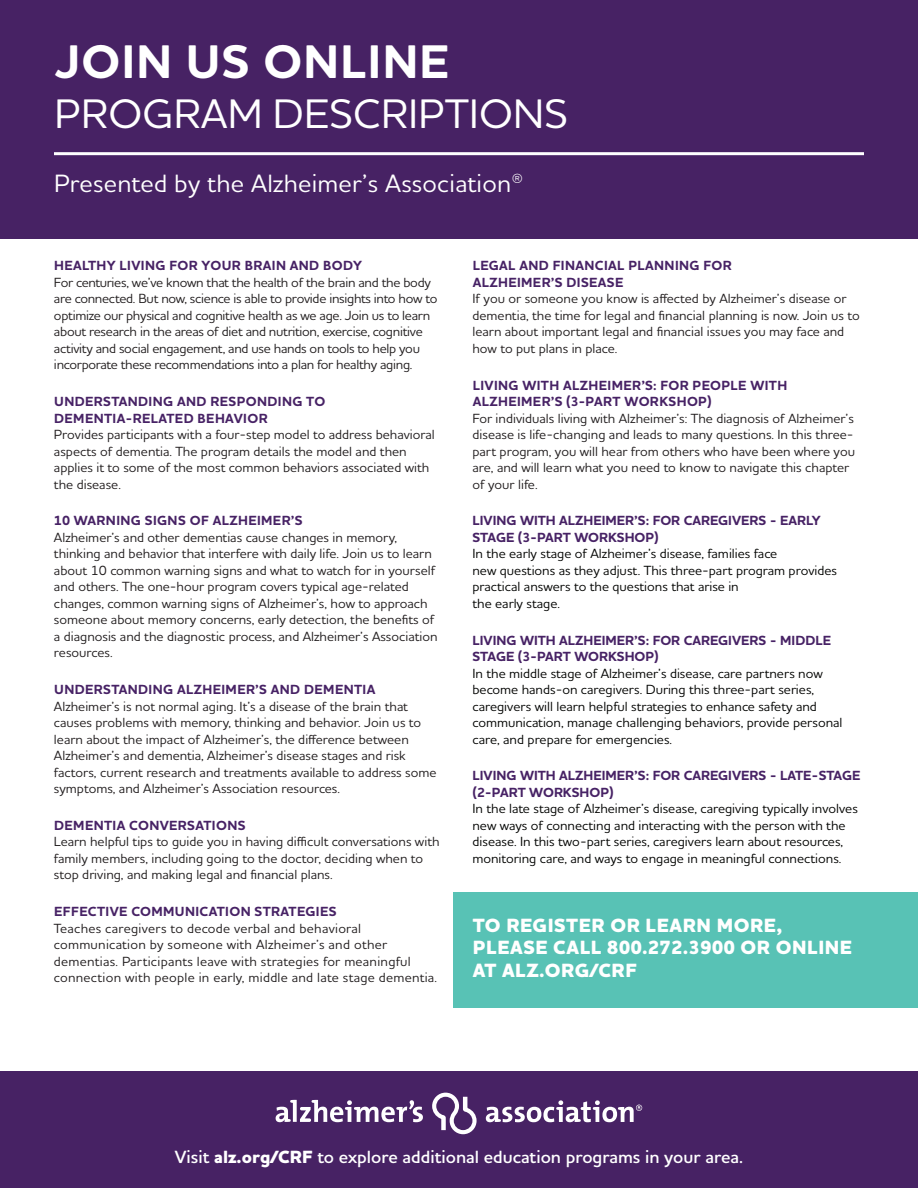
<style>
.page{position:relative;width:918px;height:1188px;background:#fff}
.page>*{position:absolute;margin:0;border:0;box-sizing:border-box;transform-origin:0 0}
.t1{font:700 48px "Houschka Alt Pro";letter-spacing:.03em;color:#fff}
.t2{font:500 42px "Houschka Alt Pro";letter-spacing:.01em;color:#fff}
.t3{font:500 25.5px "Houschka Alt Pro";letter-spacing:.01em;color:#fff}
.t4{font:800 19.5px/22.5px "Houschka Alt Pro";letter-spacing:.03em;color:#fff}
.t5{font:600 18px "Houschka Alt Pro";color:#fff}
.t6{font:500 13.5px/16.5px "Houschka Alt Pro";color:#231f20}
.t7{font:500 13.5px/16.5px "Houschka Alt Pro";color:#040503}
.t8{font:500 13.5px/16.5px "Houschka Alt Pro";letter-spacing:-.02em;color:#231f20}
.t9{font:700 13.5px/16.5px "Houschka Alt Pro";letter-spacing:.03em;color:#472265}
.t10{font:500 13.5px/16.5px "Houschka Alt Pro";letter-spacing:.02em;color:#231f20}
.t11{font:700 13.5px/16.5px "Houschka Alt Pro";color:#472265}
.s1{font-weight:800}
</style>
<div class="page">
<div style="left:454px;top:892px;width:464px;height:115px;background:#58c2b5"></div>
<div style="left:0;top:0;width:918px;height:238px;background:#472264"></div>
<div style="left:0;top:1071px;width:918px;height:117px;background:#472264"></div>
<hr style="left:54px;top:152px;width:810px;height:3px;background:#fff">
<svg style="left:432px;top:1093px;width:45px;height:41px"></svg>
<svg style="left:276px;top:1100px;width:147px;height:22px"></svg>
<svg style="left:486px;top:1100px;width:156px;height:22px"></svg>
<h1 class="t1" style="left:55px;top:30px;width:396px">JOIN US ONLINE</h1>
<h2 class="t2" style="left:55px;top:87px;width:515px">PROGRAM DESCRIPTIONS</h2>
<h3 class="t3" style="left:54px;top:167px;width:471px">Presented by the Alzheimer’s Association®</h3>
<p class="t9" style="left:54px;top:258px;width:310px">HEALTHY LIVING FOR YOUR BRAIN AND BODY</p>
<p class="t8" style="left:54px;top:274px;width:385px">For centuries, we’ve known that the health of the brain and the body are connected. But now, science is able to provide insights into how to optimize our physical and cognitive health as we age. Join us to learn about research in the areas of diet and nutrition, exercise, cognitive activity and social engagement, and use hands on tools to help you incorporate these recommendations into a plan for healthy aging.</p>
<p class="t9" style="left:54px;top:394px;width:273px">UNDERSTANDING AND RESPONDING TO<br>DEMENTIA-RELATED BEHAVIOR</p>
<p class="t6" style="left:54px;top:426px;width:382px">Provides participants with a four-step model to address behavioral aspects of dementia. The program details the model and then applies it to some of the most common behaviors associated with the disease.</p>
<p class="t9" style="left:54px;top:513px;width:250px">10 WARNING SIGNS OF ALZHEIMER’S</p>
<p class="t6" style="left:54px;top:529px;width:385px">Alzheimer’s and other dementias cause changes in memory, thinking and behavior that interfere with daily life. Join us to learn about 10 common warning signs and what to watch for in yourself and others. The one-hour program covers typical age-related changes, common warning signs of Alzheimer’s, how to approach someone about memory concerns, early detection, the benefits of a diagnosis and the diagnostic process, and Alzheimer’s Association resources.</p>
<p class="t9" style="left:54px;top:682px;width:323px">UNDERSTANDING ALZHEIMER’S AND DEMENTIA</p>
<p class="t6" style="left:54px;top:697px;width:384px">Alzheimer’s is not normal aging. It’s a disease of the brain that causes problems with memory, thinking and behavior. Join us to learn about the impact of Alzheimer’s, the difference between Alzheimer’s and dementia, Alzheimer’s disease stages and risk factors, current research and treatments available to address some symptoms, and Alzheimer’s Association resources.</p>
<p class="t9" style="left:54px;top:817px;width:193px">DEMENTIA CONVERSATIONS</p>
<p class="t6" style="left:54px;top:833px;width:387px">Learn helpful tips to guide you in having difficult conversations with family members, including going to the doctor, deciding when to stop driving, and making legal and financial plans.</p>
<p class="t9" style="left:54px;top:904px;width:284px">EFFECTIVE COMMUNICATION STRATEGIES</p>
<p class="t10" style="left:54px;top:919px;width:385px">Teaches caregivers to decode verbal and behavioral communication by someone with Alzheimer’s and other dementias. Participants leave with strategies for meaningful connection with people in early, middle and late stage dementia.</p>
<p class="t9" style="left:473px;top:258px;width:261px">LEGAL AND FINANCIAL PLANNING FOR<br>ALZHEIMER’S DISEASE</p>
<p class="t6" style="left:472px;top:290px;width:389px">If you or someone you know is affected by Alzheimer’s disease or dementia, the time for legal and financial planning is now. Join us to learn about important legal and financial issues you may face and how to put plans in place.</p>
<p class="t9" style="left:473px;top:377px;width:316px">LIVING WITH ALZHEIMER’S: FOR PEOPLE WITH<br>ALZHEIMER’S (3-PART WORKSHOP)</p>
<p class="t6" style="left:472px;top:409px;width:384px">For individuals living with Alzheimer’s: The diagnosis of Alzheimer’s disease is life-changing and leads to many questions. In this three&shy;part program, you will hear from others who have been where you are, and will learn what you need to know to navigate this chapter of your life.</p>
<p class="t11" style="left:472px;top:513px;width:350px">LIVING WITH ALZHEIMER’S: FOR CAREGIVERS - EARLY<br>STAGE (3-PART WORKSHOP)</p>
<p class="t7" style="left:472px;top:545px;width:366px">In the early stage of Alzheimer’s disease, families face<br>new questions as they adjust. This three-part program provides practical answers to the questions that arise in<br>the early stage.</p>
<p class="t11" style="left:472px;top:632px;width:360px">LIVING WITH ALZHEIMER’S: FOR CAREGIVERS - MIDDLE<br>STAGE (3-PART WORKSHOP)</p>
<p class="t7" style="left:472px;top:664px;width:372px">In the middle stage of Alzheimer’s disease, care partners now become hands-on caregivers. During this three-part series, caregivers will learn helpful strategies to enhance safety and communication, manage challenging behaviors, provide personal care, and prepare for emergencies.</p>
<p class="t11" style="left:472px;top:768px;width:390px">LIVING WITH ALZHEIMER’S: FOR CAREGIVERS - LATE-STAGE (2-PART WORKSHOP)</p>
<p class="t7" style="left:472px;top:800px;width:387px">In the late stage of Alzheimer’s disease, caregiving typically involves new ways of connecting and interacting with the person with the disease. In this two-part series, caregivers learn about resources, monitoring care, and ways to engage in meaningful connections.</p>
<h3 class="t4" style="left:473px;top:915px;width:381px">TO REGISTER OR LEARN MORE,<br>PLEASE CALL 800.272.3900 OR ONLINE<br>AT ALZ.ORG/CRF</h3>
<h3 class="t5" style="left:175px;top:1146px;width:570px">Visit <span class="s1">alz.org/CRF</span> to explore additional education programs in your area.</h3>
</div>
